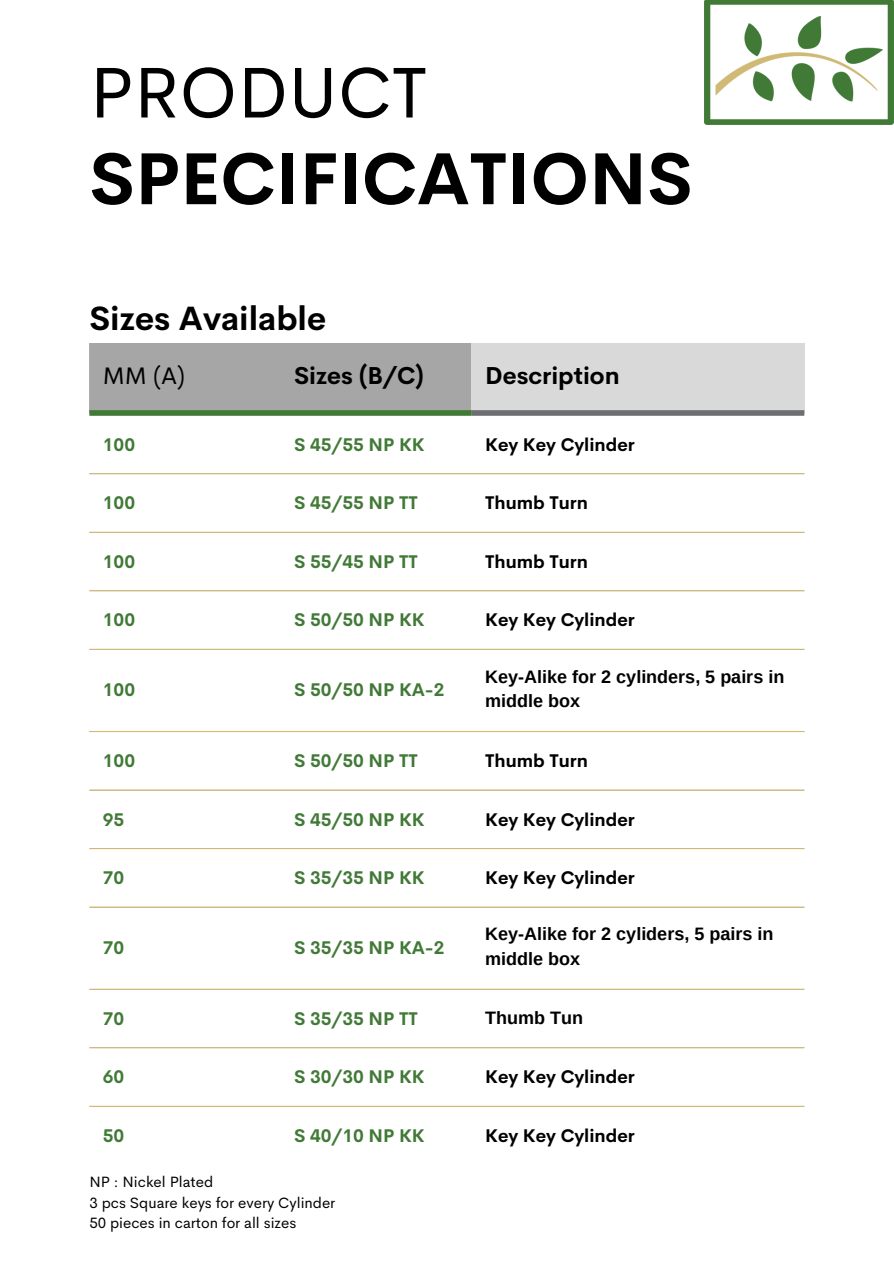
<style>
.page{position:relative;width:894px;height:1264px;background:#fff}
.page>*{position:absolute;margin:0;border:0;box-sizing:border-box;transform-origin:0 0}
.t1{font:700 72px "Cerebri Sans";color:#000}
.t2{font:72px "Cerebri Sans";color:#000}
.t3{font:700 33px "Cerebri Sans";color:#000}
.t4{font:700 24px "Cerebri Sans";color:#000}
.t5{font:24px "Cerebri Sans";color:#000}
.t6{font:700 18px "Cerebri Sans";color:#417937}
.t7{font:700 18px "Cerebri Sans";color:#000}
.t8{font:700 18px/24.8px "Arimo";color:#000}
.t9{font:15px "Cerebri Sans";color:#000}
</style>
<div class="page">
<div style="left:89px;top:343px;width:382px;height:67px;background:#a6a6a6"></div>
<div style="left:471px;top:343px;width:333px;height:70px;background:#d9d9d9"></div>
<hr style="left:89px;top:473px;width:715px;height:1px;background:#d0ba75">
<hr style="left:89px;top:531px;width:715px;height:2px;background:#d0ba75">
<hr style="left:89px;top:590px;width:715px;height:1px;background:#d0ba75">
<hr style="left:89px;top:648px;width:715px;height:2px;background:#d0ba75">
<hr style="left:89px;top:731px;width:715px;height:1px;background:#d0ba75">
<hr style="left:89px;top:789px;width:715px;height:1px;background:#d0ba75">
<hr style="left:89px;top:848px;width:715px;height:1px;background:#d0ba75">
<hr style="left:89px;top:906px;width:715px;height:1px;background:#d0ba75">
<hr style="left:89px;top:988px;width:715px;height:1px;background:#d0ba75">
<hr style="left:89px;top:1047px;width:715px;height:1px;background:#d0ba75">
<hr style="left:89px;top:1105px;width:715px;height:1px;background:#d0ba75">
<div style="left:89px;top:410px;width:382px;height:6px;background:#417937"></div>
<div style="left:471px;top:410px;width:333px;height:6px;background:#6d6e71"></div>
<img style="left:704px;top:0;width:189px;height:125px">
<p class="t2" style="left:89px;top:45px;width:339px">PRODUCT</p>
<p class="t1" style="left:89px;top:132px;width:604px">SPECIFICATIONS</p>
<p class="t3" style="left:89px;top:297px;width:238px">Sizes Available</p>
<p class="t5" style="left:103px;top:360px;width:84px">MM (A)</p>
<h2 class="t4" style="left:294px;top:360px;width:131px">Sizes (B/C)</h2>
<h1 class="t4" style="left:485px;top:360px;width:136px">Description</h1>
<h3 class="t6" style="left:103px;top:432px;width:34px">100</h3>
<p class="t6" style="left:294px;top:432px;width:132px">S 45/55 NP KK</p>
<p class="t7" style="left:485px;top:432px;width:151px">Key Key Cylinder</p>
<p class="t6" style="left:103px;top:491px;width:34px">100</p>
<p class="t6" style="left:294px;top:491px;width:125px">S 45/55 NP TT</p>
<p class="t7" style="left:485px;top:491px;width:104px">Thumb Turn</p>
<p class="t6" style="left:103px;top:549px;width:34px">100</p>
<p class="t6" style="left:294px;top:549px;width:125px">S 55/45 NP TT</p>
<p class="t7" style="left:485px;top:549px;width:104px">Thumb Turn</p>
<p class="t6" style="left:103px;top:608px;width:34px">100</p>
<p class="t6" style="left:294px;top:608px;width:132px">S 50/50 NP KK</p>
<p class="t7" style="left:485px;top:608px;width:151px">Key Key Cylinder</p>
<p class="t6" style="left:103px;top:678px;width:34px">100</p>
<p class="t6" style="left:294px;top:678px;width:152px">S 50/50 NP KA-2</p>
<p class="t8" style="left:485px;top:664px;width:300px">Key-Alike for 2 cylinders, 5 pairs in middle box</p>
<p class="t6" style="left:103px;top:749px;width:34px">100</p>
<p class="t6" style="left:294px;top:749px;width:125px">S 50/50 NP TT</p>
<p class="t7" style="left:485px;top:749px;width:104px">Thumb Turn</p>
<p class="t6" style="left:103px;top:807px;width:23px">95</p>
<p class="t6" style="left:294px;top:807px;width:132px">S 45/50 NP KK</p>
<p class="t7" style="left:485px;top:807px;width:151px">Key Key Cylinder</p>
<p class="t6" style="left:103px;top:866px;width:23px">70</p>
<p class="t6" style="left:294px;top:866px;width:132px">S 35/35 NP KK</p>
<p class="t7" style="left:485px;top:866px;width:151px">Key Key Cylinder</p>
<p class="t6" style="left:103px;top:935px;width:23px">70</p>
<p class="t6" style="left:294px;top:935px;width:152px">S 35/35 NP KA-2</p>
<p class="t8" style="left:485px;top:921px;width:289px">Key-Alike for 2 cyliders, 5 pairs in middle box</p>
<p class="t6" style="left:103px;top:1006px;width:23px">70</p>
<p class="t6" style="left:294px;top:1006px;width:125px">S 35/35 NP TT</p>
<p class="t8" style="left:485px;top:1004px;width:99px">Thumb Tun</p>
<p class="t6" style="left:103px;top:1065px;width:23px">60</p>
<p class="t6" style="left:294px;top:1065px;width:132px">S 30/30 NP KK</p>
<p class="t7" style="left:485px;top:1065px;width:151px">Key Key Cylinder</p>
<p class="t6" style="left:103px;top:1123px;width:23px">50</p>
<p class="t6" style="left:294px;top:1123px;width:132px">S 40/10 NP KK</p>
<p class="t7" style="left:485px;top:1123px;width:151px">Key Key Cylinder</p>
<p class="t9" style="left:89px;top:1172px;width:125px">NP : Nickel Plated</p>
<p class="t9" style="left:89px;top:1192px;width:247px">3 pcs Square keys for every Cylinder</p>
<p class="t9" style="left:89px;top:1212px;width:208px">50 pieces in carton for all sizes</p>
</div>
